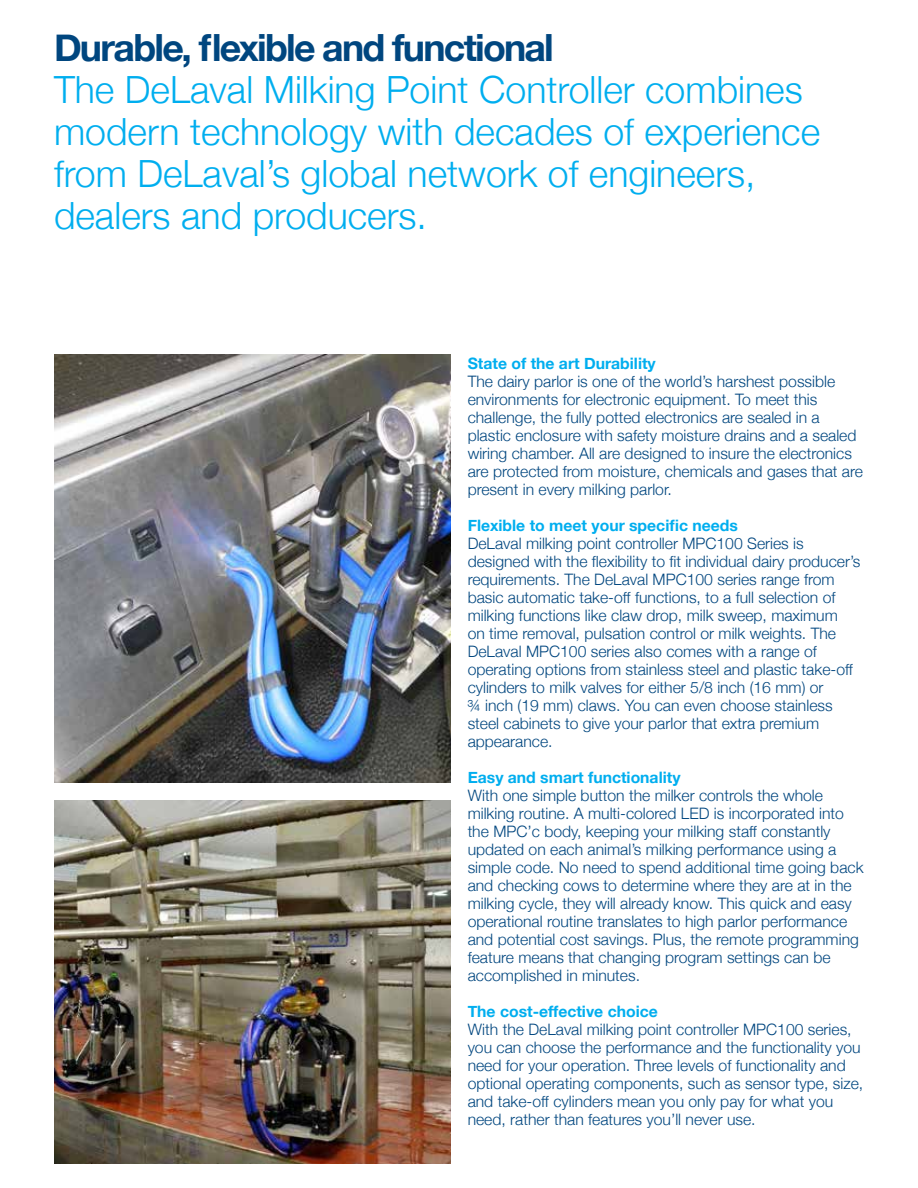
<style>
.page{position:relative;width:918px;height:1188px;background:#fff}
.page>*{position:absolute;margin:0;border:0;box-sizing:border-box;transform-origin:0 0}
.t1{font:300 37.5px/42px "Helvetica Neue";color:#00aeef}
.t2{font:700 37.5px "Helvetica Neue";letter-spacing:-.045em;color:#00467f}
.t3{font:300 15.75px/18px "Helvetica Neue";color:#00467f}
.t4{font:700 15.75px "Helvetica Neue";color:#00aeef}
</style>
<div class="page">
<img style="left:54px;top:800px;width:396px;height:364px">
<img style="left:54px;top:354px;width:396px;height:428px">
<h1 class="t2" style="left:54px;top:24px;width:501px">Durable, flexible and functional</h1>
<h1 class="t1" style="left:54px;top:67px;width:768px">The DeLaval Milking Point Controller combines modern technology with decades of experience from DeLaval’s global network of engineers, dealers and producers.</h1>
<p class="t4" style="left:468px;top:354px;width:190px">State of the art Durability</p>
<p class="t3" style="left:468px;top:372px;width:397px">The dairy parlor is one of the world’s harshest possible environments for electronic equipment. To meet this challenge, the fully potted electronics are sealed in a plastic enclosure with safety moisture drains and a sealed wiring chamber. All are designed to insure the electronics are protected from moisture, chemicals and gases that are present in every milking parlor.</p>
<p class="t4" style="left:468px;top:516px;width:272px">Flexible to meet your specific needs</p>
<p class="t3" style="left:468px;top:534px;width:394px">DeLaval milking point controller MPC100 Series is designed with the flexibility to fit individual dairy producer’s requirements. The DeLaval MPC100 series range from basic automatic take-off functions, to a full selection of milking functions like claw drop, milk sweep, maximum<br>on time removal, pulsation control or milk weights. The DeLaval MPC100 series also comes with a range of operating options from stainless steel and plastic take-off cylinders to milk valves for either 5/8 inch (16 mm) or<br>¾ inch (19 mm) claws. You can even choose stainless steel cabinets to give your parlor that extra premium appearance.</p>
<p class="t4" style="left:468px;top:768px;width:214px">Easy and smart functionality</p>
<p class="t3" style="left:468px;top:786px;width:397px">With one simple button the milker controls the whole milking routine. A multi-colored LED is incorporated into the MPC’c body, keeping your milking staff constantly updated on each animal’s milking performance using a simple code. No need to spend additional time going back and checking cows to determine where they are at in the milking cycle, they will already know. This quick and easy operational routine translates to high parlor performance and potential cost savings. Plus, the remote programming feature means that changing program settings can be accomplished in minutes.</p>
<p class="t4" style="left:468px;top:1002px;width:192px">The cost-effective choice</p>
<p class="t3" style="left:468px;top:1021px;width:397px">With the DeLaval milking point controller MPC100 series, you can choose the performance and the functionality you need for your operation. Three levels of functionality and optional operating components, such as sensor type, size, and take-off cylinders mean you only pay for what you need, rather than features you’ll never use.</p>
</div>
